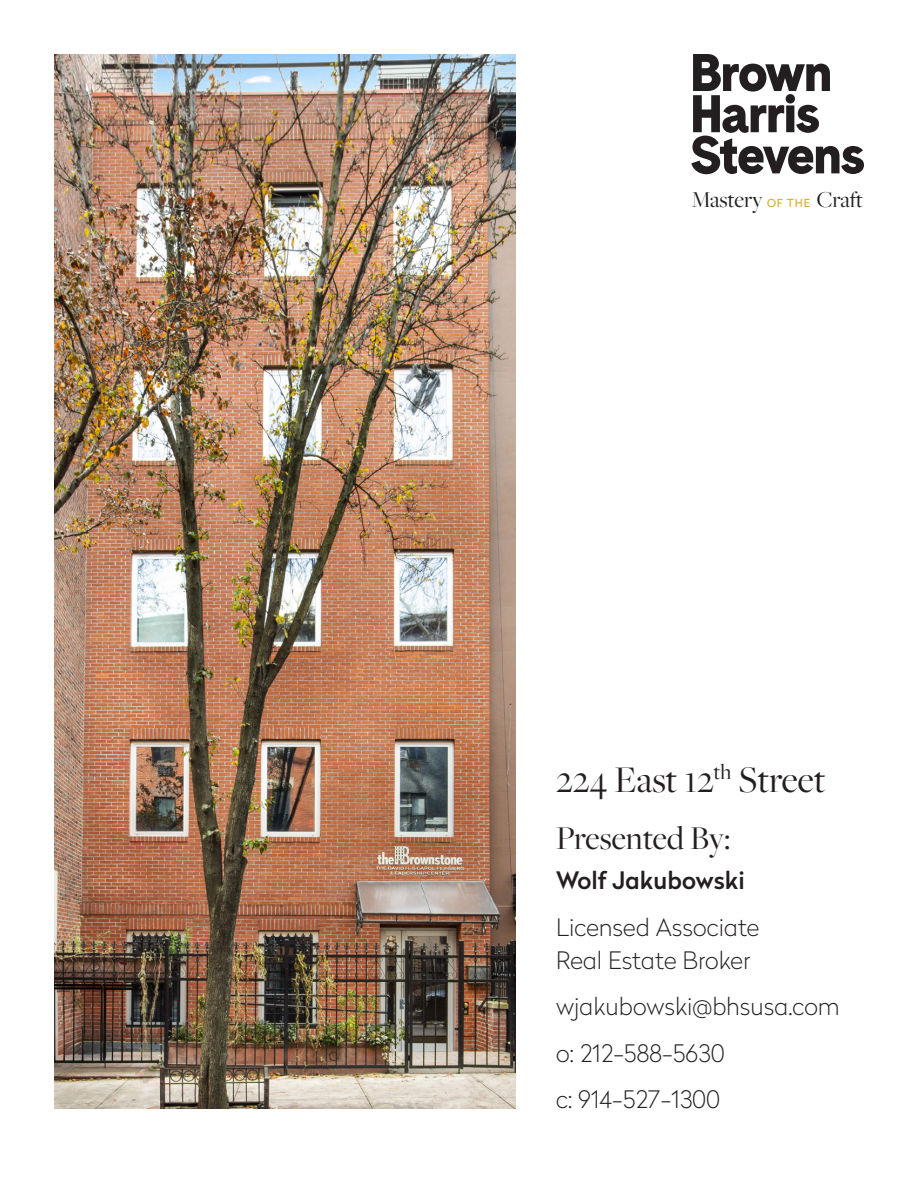
<style>
.page{position:relative;width:918px;height:1188px;background:#fff}
.page>*{position:absolute;margin:0;border:0;box-sizing:border-box;transform-origin:0 0}
.t1{font:39px "Freight Big Pro";color:#231f20}
.t2{font:34.5px "Freight Big Pro";color:#231f20}
.t3{font:100 24px/33px "Radikal";color:#231f20}
.t4{font:500 24px "Radikal";color:#231f20}
.t5{font:23.55px "Freight Big Pro";letter-spacing:-.01em;color:#231f20}
.s1{font-family:"Radikal";font-size:11.1px;color:#d9ac27}
</style>
<div class="page">
<img style="left:54px;top:54px;width:461px;height:1054px">
<svg style="left:691px;top:54px;width:173px;height:120px"></svg>
<div style="left:786px;top:94px;width:9px;height:10px;background:#231f20;border-radius:50%"></div>
<p class="t5" style="left:691px;top:184px;width:173px">Mastery <span class="s1">OF THE</span> Craft</p>
<p class="t1" style="left:556px;top:755px;width:271px">224 East 12<sup>th</sup> Street</p>
<p class="t2" style="left:556px;top:816px;width:176px">Presented By:</p>
<p class="t4" style="left:556px;top:863px;width:190px">Wolf Jakubowski</p>
<p class="t3" style="left:556px;top:910px;width:205px">Licensed Associate<br>Real Estate Broker</p>
<p class="t3" style="left:556px;top:989px;width:285px">wjakubowski@bhsusa.com</p>
<p class="t3" style="left:556px;top:1036px;width:170px">o: 212-588-5630</p>
<p class="t3" style="left:556px;top:1082px;width:166px">c: 914-527-1300</p>
</div>
